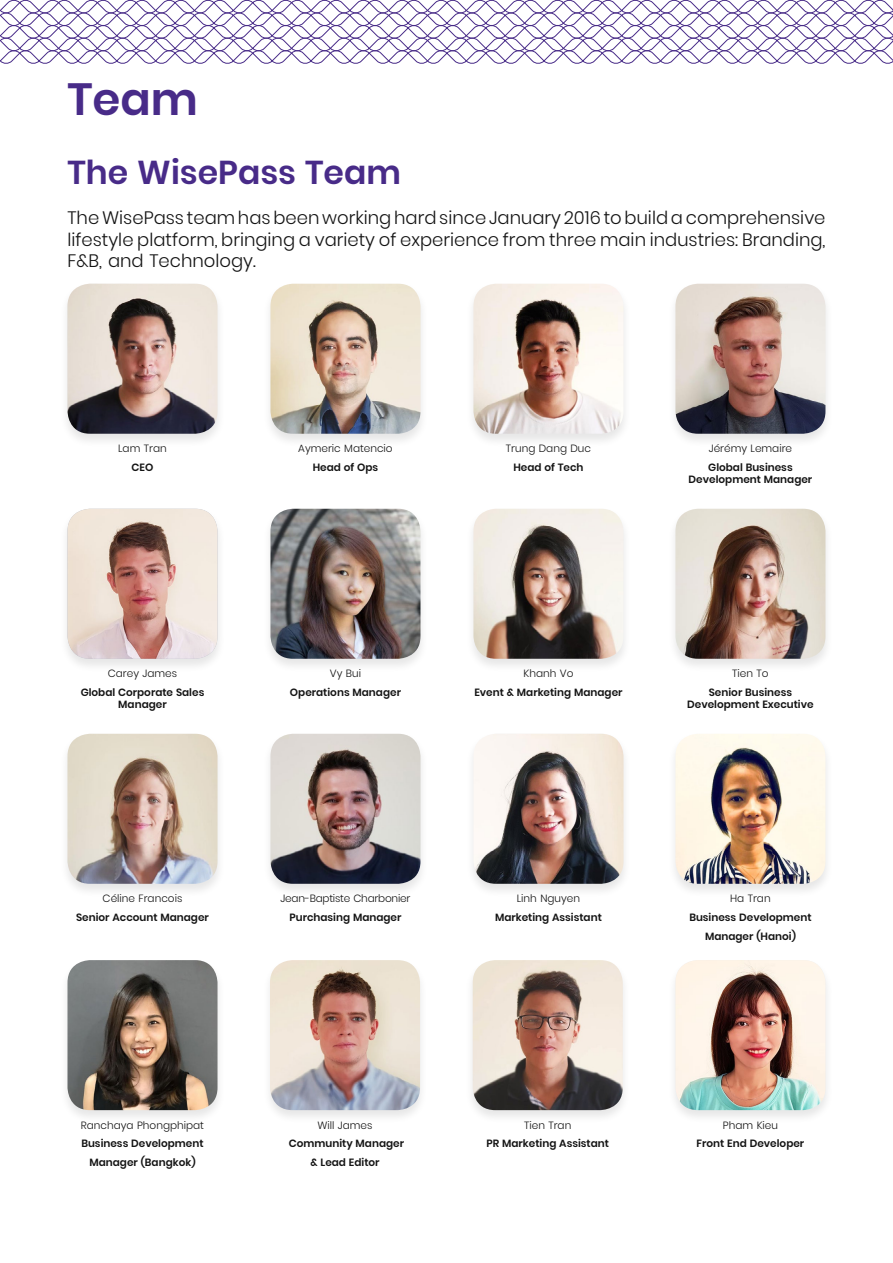
<style>
.page{position:relative;width:893px;height:1263px;background:#fff}
.page>*{position:absolute;margin:0;border:0;box-sizing:border-box;transform-origin:0 0}
.Heading_1{font:600 45px "Poppins";color:#482b88}
.Heading_2{font:600 33px "Poppins";color:#482b88}
.t1{font:300 18px/21.6px "Poppins";color:#141414;text-align:justify}
.t2{font:600 10.5px/18.6px "Poppins";color:#141414;text-align:center}
.t3{font:300 10.5px/18.6px "Poppins";color:#141414;text-align:center}
.t4{font:300 10.5px/18.6px "Poppins";letter-spacing:-.02em;color:#141414;text-align:center}
.s1{font-weight:600}
.s2{font-weight:300}
</style>
<div class="page">
<svg style="left:0;top:0;width:893px;height:64px"></svg>
<div style="left:60px;top:282px;width:165px;height:166px;background:#000;opacity:.1"></div>
<img style="left:68px;top:284px;width:149px;height:150px">
<div style="left:263px;top:282px;width:165px;height:166px;background:#000;opacity:.1"></div>
<img style="left:270px;top:284px;width:150px;height:150px">
<div style="left:466px;top:282px;width:165px;height:166px;background:#000;opacity:.1"></div>
<img style="left:473px;top:284px;width:150px;height:150px">
<div style="left:667px;top:282px;width:166px;height:166px;background:#000;opacity:.1"></div>
<img style="left:675px;top:284px;width:150px;height:150px">
<div style="left:59px;top:507px;width:167px;height:166px;background:#000;opacity:.1"></div>
<img style="left:68px;top:509px;width:149px;height:150px">
<div style="left:263px;top:507px;width:165px;height:166px;background:#000;opacity:.1"></div>
<img style="left:270px;top:509px;width:150px;height:150px">
<div style="left:466px;top:507px;width:165px;height:166px;background:#000;opacity:.1"></div>
<img style="left:473px;top:509px;width:150px;height:150px">
<div style="left:667px;top:507px;width:166px;height:166px;background:#000;opacity:.1"></div>
<img style="left:675px;top:509px;width:150px;height:150px">
<div style="left:667px;top:732px;width:166px;height:166px;background:#000;opacity:.1"></div>
<img style="left:675px;top:734px;width:150px;height:150px">
<div style="left:466px;top:732px;width:165px;height:166px;background:#000;opacity:.1"></div>
<img style="left:473px;top:734px;width:150px;height:150px">
<div style="left:263px;top:732px;width:165px;height:166px;background:#000;opacity:.1"></div>
<img style="left:270px;top:734px;width:150px;height:150px">
<div style="left:60px;top:732px;width:165px;height:166px;background:#000;opacity:.1"></div>
<img style="left:68px;top:734px;width:149px;height:150px">
<div style="left:60px;top:958px;width:165px;height:166px;background:#000;opacity:.1"></div>
<img style="left:68px;top:960px;width:149px;height:150px">
<div style="left:262px;top:958px;width:166px;height:166px;background:#000;opacity:.1"></div>
<img style="left:270px;top:960px;width:150px;height:150px">
<div style="left:465px;top:958px;width:166px;height:166px;background:#000;opacity:.1"></div>
<img style="left:473px;top:960px;width:150px;height:150px">
<div style="left:667px;top:958px;width:167px;height:166px;background:#000;opacity:.1"></div>
<img style="left:675px;top:960px;width:150px;height:150px">
<p class="Heading_1" style="left:68px;top:73px;width:132px">Team</p>
<p class="Heading_2" style="left:68px;top:154px;width:335px">The WisePass Team</p>
<p class="t1" style="left:68px;top:207px;width:759px">The WisePass team has been working hard since January 2016 to build a comprehensive lifestyle platform, bringing a variety of experience from three main industries: Branding, F&amp;B, and Technology.</p>
<p class="t3" style="left:118px;top:439px;width:50px">Lam Tran<br><span class="s1">CEO</span></p>
<p class="t3" style="left:298px;top:439px;width:96px">Aymeric Matencio<br><span class="s1">Head of Ops</span></p>
<p class="t3" style="left:506px;top:439px;width:87px">Trung Dang Duc<br><span class="s1">Head of Tech</span></p>
<p class="t2" style="left:708px;top:439px;width:86px;text-align:left"><span class="s2">Jérémy Lemaire<br></span>Global Business</p>
<p class="t2" style="left:689px;top:470px;width:125px">Development Manager</p>
<p class="t2" style="left:81px;top:664px;width:125px"><span class="s2">Carey James<br></span>Global Corporate Sales</p>
<p class="t2" style="left:118px;top:695px;width:50px">Manager</p>
<p class="t2" style="left:290px;top:664px;width:113px"><span class="s2">Vy Bui<br></span>Operations Manager</p>
<p class="t2" style="left:474px;top:664px;width:150px"><span class="s2">Khanh Vo<br></span>Event &amp; Marketing Manager</p>
<p class="t2" style="left:709px;top:664px;width:85px"><span class="s2">Tien To<br></span>Senior Business</p>
<p class="t2" style="left:687px;top:695px;width:128px">Development Executive</p>
<p class="t2" style="left:76px;top:889px;width:134px"><span class="s2">Céline Francois<br></span>Senior Account Manager</p>
<p class="t4" style="left:280px;top:889px;width:131px">Jean-Baptiste Charbonier<br><span class="s1">Purchasing Manager</span></p>
<p class="t2" style="left:495px;top:889px;width:108px"><span class="s2">Linh Nguyen<br></span>Marketing Assistant</p>
<p class="t2" style="left:689px;top:889px;width:124px"><span class="s2">Ha Tran<br></span>Business Development<br>Manager (Hanoi)</p>
<p class="t2" style="left:81px;top:1116px;width:125px"><span class="s2">Ranchaya Phongphipat<br></span>Business Development<br>Manager (Bangkok)</p>
<p class="t2" style="left:289px;top:1116px;width:117px"><span class="s2">Will James<br></span>Community Manager &amp; Lead Editor</p>
<p class="t2" style="left:486px;top:1116px;width:124px"><span class="s2">Tien Tran<br></span>PR Marketing Assistant</p>
<p class="t2" style="left:697px;top:1116px;width:109px"><span class="s2">Pham Kieu<br></span>Front End Developer</p>
</div>
